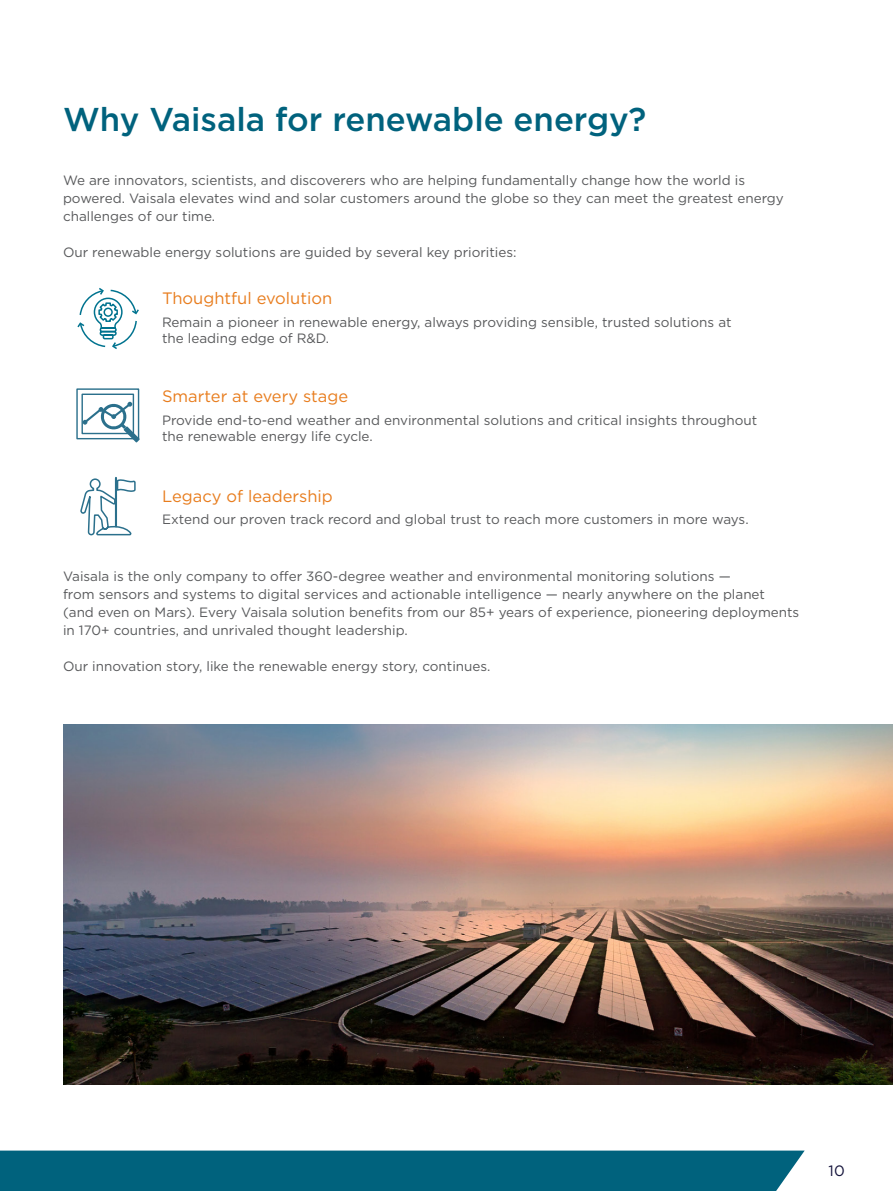
<style>
.page{position:relative;width:893px;height:1191px;background:#fff}
.page>*{position:absolute;margin:0;border:0;box-sizing:border-box;transform-origin:0 0}
.t1{font:500 33px "Gotham";color:#00627d}
.t2{font:16.5px "Gotham";color:#e87d1e}
.t3{font:15px "Gotham";color:#14133b}
.t4{font:13.5px/18px "Gotham";color:#58595b}
</style>
<div class="page">
<div style="left:0;top:1150px;width:805px;height:41px;background:#00627d"></div>
<svg style="left:77px;top:288px;width:62px;height:61px"></svg>
<svg style="left:76px;top:388px;width:64px;height:54px"></svg>
<svg style="left:80px;top:477px;width:56px;height:59px"></svg>
<img style="left:63px;top:725px;width:830px;height:360px">
<h1 class="t1" style="left:63px;top:98px;width:585px">Why Vaisala for renewable energy?</h1>
<p class="t4" style="left:63px;top:170px;width:722px">We are innovators, scientists, and discoverers who are helping fundamentally change how the world is powered. Vaisala elevates wind and solar customers around the globe so they can meet the greatest energy challenges of our time.</p>
<p class="t4" style="left:63px;top:242px;width:455px">Our renewable energy solutions are guided by several key priorities:</p>
<p class="t2" style="left:162px;top:288px;width:172px">Thoughtful evolution</p>
<p class="t4" style="left:162px;top:313px;width:571px;line-height:16.2px">Remain a pioneer in renewable energy, always providing sensible, trusted solutions at the leading edge of R&amp;D.</p>
<p class="t2" style="left:162px;top:386px;width:188px">Smarter at every stage</p>
<p class="t4" style="left:162px;top:411px;width:597px;line-height:16.2px">Provide end-to-end weather and environmental solutions and critical insights throughout the renewable energy life cycle.</p>
<p class="t2" style="left:162px;top:486px;width:172px">Legacy of leadership</p>
<p class="t4" style="left:162px;top:510px;width:588px">Extend our proven track record and global trust to reach more customers in more ways.</p>
<p class="t4" style="left:63px;top:566px;width:738px">Vaisala is the only company to offer 360-degree weather and environmental monitoring solutions —<br>from sensors and systems to digital services and actionable intelligence — nearly anywhere on the planet (and even on Mars). Every Vaisala solution benefits from our 85+ years of experience, pioneering deployments in 170+ countries, and unrivaled thought leadership.</p>
<p class="t4" style="left:63px;top:656px;width:429px">Our innovation story, like the renewable energy story, continues.</p>
<p class="t3" style="left:829px;top:1161px;width:18px">10</p>
</div>
